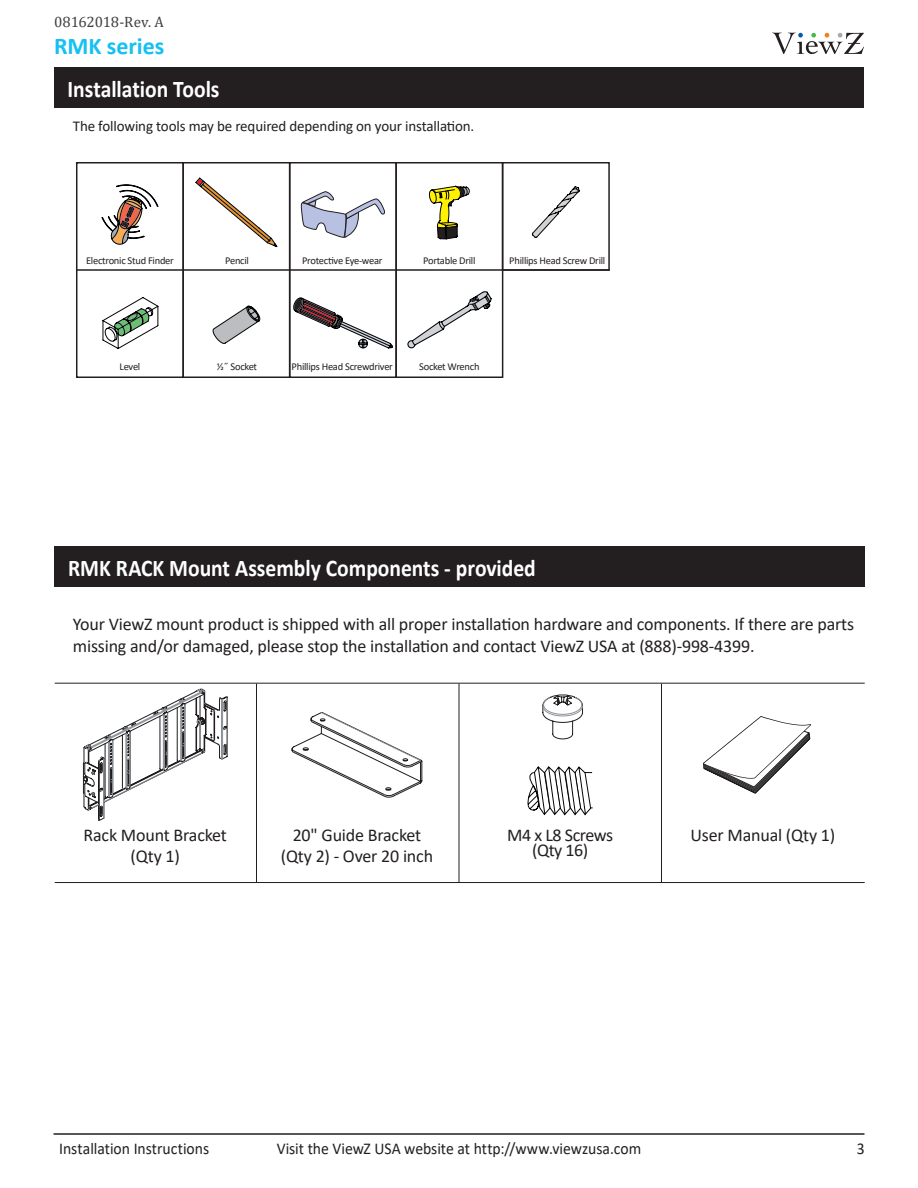
<style>
.page{position:relative;width:918px;height:1188px;background:#fff}
.page>*{position:absolute;margin:0;border:0;box-sizing:border-box;transform-origin:0 0}
.Key_Title_White{font:700 24px "Calibri";color:#fff;scale:.9 1}
.t1{font:700 24px "Calibri";letter-spacing:-.005em;color:#15c0f2}
.Body_Regular_10pt{font:18px/21.6px "Calibri";letter-spacing:-.01em;color:#231f20;text-align:center}
.Body_Regular_9pt-NoT{font:18px/15px "Calibri";letter-spacing:-.025em;color:#231f20;text-align:center}
.t2{font:16.5px "Calibri";color:#231f20;scale:.95 1}
.Body_Regular_10pt-2{font:15px "Calibri";letter-spacing:-.01em;color:#231f20}
.t3{font:15px "Cambria";letter-spacing:-.01em;color:#404042}
.Body_Regular_8pt{font:10.5px "Calibri";letter-spacing:-.025em;color:#231f20}
</style>
<div class="page">
<hr style="left:54px;top:1133px;width:810px;height:2px;background:#231f20">
<svg style="left:83px;top:688px;width:145px;height:133px"></svg>
<svg style="left:292px;top:712px;width:130px;height:85px"></svg>
<svg style="left:300px;top:191px;width:85px;height:47px"></svg>
<svg style="left:195px;top:177px;width:83px;height:71px"></svg>
<svg style="left:101px;top:184px;width:58px;height:61px"></svg>
<svg style="left:429px;top:186px;width:41px;height:53px"></svg>
<svg style="left:532px;top:186px;width:48px;height:52px"></svg>
<svg style="left:293px;top:297px;width:100px;height:52px"></svg>
<svg style="left:212px;top:305px;width:49px;height:39px"></svg>
<svg style="left:407px;top:291px;width:85px;height:57px"></svg>
<svg style="left:102px;top:297px;width:57px;height:52px"></svg>
<hr style="left:256px;top:684px;width:1px;height:199px;background:#231f20">
<hr style="left:459px;top:684px;width:1px;height:199px;background:#231f20">
<hr style="left:661px;top:684px;width:1px;height:199px;background:#231f20">
<hr style="left:55px;top:683px;width:810px;height:1px;background:#231f20">
<hr style="left:55px;top:882px;width:810px;height:1px;background:#231f20">
<svg style="left:772px;top:33px;width:92px;height:21px"></svg>
<div style="left:54px;top:68px;width:810px;height:40px;background:#231f20"></div>
<div style="left:55px;top:547px;width:810px;height:40px;background:#231f20"></div>
<div style="left:76px;top:162px;width:108px;height:216px;border:2px solid #231f20"></div>
<div style="left:289px;top:162px;width:108px;height:216px;border:2px solid #231f20"></div>
<div style="left:502px;top:162px;width:108px;height:109px;border:2px solid #231f20"></div>
<div style="left:182px;top:162px;width:108px;height:216px;border:2px solid #231f20"></div>
<div style="left:395px;top:162px;width:108px;height:216px;border:2px solid #231f20"></div>
<hr style="left:76px;top:269px;width:534px;height:2px;background:#231f20">
<svg style="left:542px;top:694px;width:41px;height:45px"></svg>
<svg style="left:527px;top:766px;width:66px;height:49px"></svg>
<svg style="left:703px;top:716px;width:108px;height:78px"></svg>
<p class="t3" style="left:54px;top:13px;width:111px">08162018-Rev. A</p>
<h1 class="t1" style="left:54px;top:29px;width:112px">RMK series</h1>
<p class="Key_Title_White" style="left:68px;top:72px;width:171px">Installation Tools</p>
<p class="Body_Regular_10pt-2" style="left:73px;top:116px;width:403px">The following tools may be required depending on your installation.</p>
<p class="Body_Regular_8pt" style="left:86px;top:253px;width:89px">Electronic Stud Finder</p>
<p class="Body_Regular_8pt" style="left:120px;top:360px;width:22px">Level</p>
<p class="Body_Regular_8pt" style="left:225px;top:253px;width:25px">Pencil</p>
<p class="Body_Regular_8pt" style="left:302px;top:253px;width:82px">Protective Eye-wear</p>
<p class="Body_Regular_8pt" style="left:423px;top:253px;width:54px">Portable Drill</p>
<p class="Body_Regular_8pt" style="left:509px;top:253px;width:98px">Phillips Head Screw Drill</p>
<p class="Body_Regular_8pt" style="left:217px;top:360px;width:42px">½˝ Socket</p>
<p class="Body_Regular_8pt" style="left:292px;top:360px;width:103px">Phillips Head Screwdriver</p>
<p class="Body_Regular_8pt" style="left:419px;top:360px;width:62px">Socket Wrench</p>
<p class="Key_Title_White" style="left:68px;top:551px;width:521px">RMK RACK Mount Assembly Components - provided</p>
<p class="Body_Regular_10pt" style="left:73px;top:613px;width:783px;text-align:left">Your ViewZ mount product is shipped with all proper installation hardware and components. If there are parts missing and/or damaged, please stop the installation and contact ViewZ USA at (888)-998-4399.</p>
<p class="Body_Regular_10pt" style="left:84px;top:824px;width:145px">Rack Mount Bracket (Qty 1)</p>
<p class="Body_Regular_10pt" style="left:281px;top:824px;width:154px">20" Guide Bracket (Qty 2) - Over 20 inch</p>
<p class="Body_Regular_9pt-NoT" style="left:507px;top:827px;width:107px">M4 x L8 Screws (Qty 16)</p>
<p class="Body_Regular_10pt" style="left:691px;top:824px;width:146px">User Manual (Qty 1)</p>
<p class="t2" style="left:59px;top:1137px;width:159px">Installation Instructions</p>
<p class="t2" style="left:277px;top:1137px;width:385px">Visit the ViewZ USA website at http://www.viewzusa.com</p>
<p class="t2" style="left:857px;top:1137px;width:10px">3</p>
</div>
